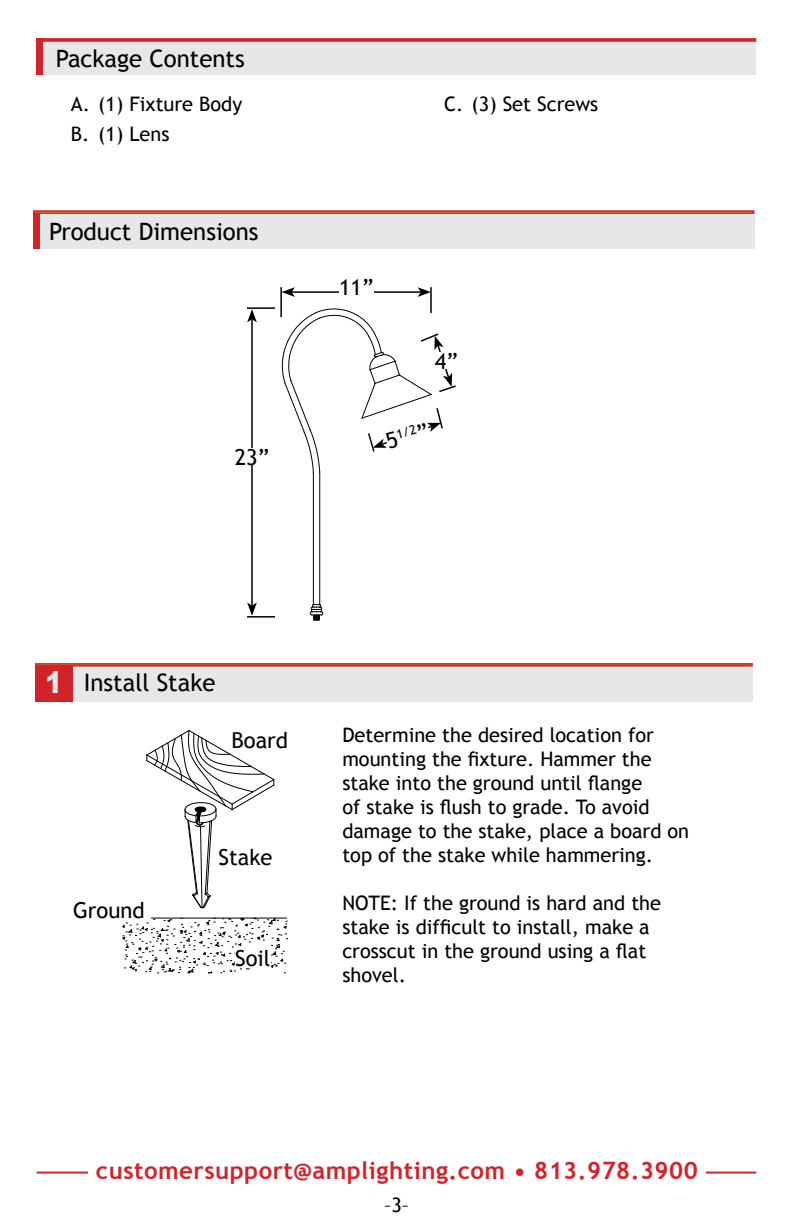
<style>
.page{position:relative;width:792px;height:1224px;background:#fff}
.page>*{position:absolute;margin:0;border:0;box-sizing:border-box;transform-origin:0 0}
.t1{font:900 30px "Arial";color:#e6e7e8;scale:.84 1}
.t2{font:700 24px "Trebuchet MS";letter-spacing:.02em;color:#d2232a}
.t3{font:24px "Trebuchet MS";color:#000}
.t4{font:22px "Trebuchet MS";color:#000}
.t5{font:20px/24px "Trebuchet MS";color:#000}
.t6{font:12.8px "Trebuchet MS";color:#000}
.s1{font-size:22px}
</style>
<div class="page">
<hr style="left:37px;top:1172px;width:719px;height:2px;background:#d2232a">
<div style="left:88px;top:1162px;width:617px;height:17px;background:#fff"></div>
<div style="left:35px;top:212px;width:719px;height:37px;background:#e6e7e8"></div>
<div style="left:33px;top:212px;width:7px;height:37px;background:#d2232a"></div>
<div style="left:33px;top:210px;width:721px;height:4px;border:2px solid #d2232a"></div>
<div style="left:42px;top:665px;width:711px;height:37px;background:#e6e7e8"></div>
<div style="left:35px;top:665px;width:37px;height:37px;background:#d2232a"></div>
<div style="left:35px;top:663px;width:718px;height:4px;border:2px solid #d2232a"></div>
<div style="left:43px;top:38px;width:713px;height:37px;background:#e6e7e8"></div>
<div style="left:36px;top:38px;width:7px;height:37px;background:#d2232a"></div>
<div style="left:37px;top:38px;width:719px;height:4px;border:2px solid #d2232a"></div>
<hr style="left:313px;top:472px;width:1px;height:133px;background:#030000">
<hr style="left:319px;top:472px;width:1px;height:133px;background:#030000">
<svg style="left:309px;top:604px;width:15px;height:17px"></svg>
<hr style="left:280px;top:287px;width:2px;height:30px;background:#000">
<hr style="left:430px;top:287px;width:2px;height:26px;background:#000">
<hr style="left:292px;top:291px;width:129px;height:2px;background:#000">
<svg style="left:282px;top:287px;width:13px;height:10px"></svg>
<svg style="left:418px;top:287px;width:13px;height:10px"></svg>
<hr style="left:247px;top:307px;width:28px;height:2px;background:#000">
<hr style="left:247px;top:616px;width:28px;height:2px;background:#000">
<hr style="left:251px;top:319px;width:2px;height:287px;background:#000">
<svg style="left:247px;top:602px;width:10px;height:14px"></svg>
<svg style="left:247px;top:309px;width:10px;height:13px"></svg>
<div style="left:235px;top:448px;width:35px;height:17px;background:#fff"></div>
<div style="left:339px;top:279px;width:35px;height:16px;background:#fff"></div>
<svg style="left:282px;top:308px;width:174px;height:165px"></svg>
<div style="left:435px;top:353px;width:24px;height:16px;background:#fff"></div>
<svg style="left:146px;top:730px;width:129px;height:179px"></svg>
<svg style="left:122px;top:917px;width:166px;height:57px"></svg>
<hr style="left:123px;top:918px;width:163px;height:1px;background:#000">
<div style="left:232px;top:729px;width:56px;height:22px;background:#fff"></div>
<div style="left:219px;top:846px;width:56px;height:22px;background:#fff"></div>
<div style="left:235px;top:947px;width:36px;height:21px;background:#fff"></div>
<div style="left:73px;top:899px;width:77px;height:23px;background:#fff"></div>
<p class="t3" style="left:56px;top:44px;width:191px">Package Contents</p>
<p class="t5" style="left:71px;top:89px;width:173px;line-height:29.8px">A. (1) Fixture Body<br>B. (1) Lens</p>
<p class="t5" style="left:444px;top:92px;width:156px">C. (3) Set Screws</p>
<p class="t3" style="left:49px;top:217px;width:211px">Product Dimensions</p>
<p class="t4" style="left:235px;top:444px;width:36px">23”</p>
<p class="t4" style="left:339px;top:275px;width:36px">11”</p>
<p class="t4" style="left:435px;top:348px;width:25px">4”</p>
<p class="t6" style="left:383px;top:430px;width:45px;rotate:-15deg"><span class="s1">5</span>1/2<span class="s1">”</span></p>
<h1 class="t1" style="left:46px;top:661px;width:22px">1</h1>
<p class="t3" style="left:84px;top:668px;width:133px">Install Stake</p>
<p class="t4" style="left:232px;top:727px;width:58px">Board</p>
<p class="t4" style="left:73px;top:898px;width:73px">Ground</p>
<p class="t4" style="left:219px;top:845px;width:55px">Stake</p>
<p class="t4" style="left:235px;top:945px;width:37px">Soil</p>
<p class="t5" style="left:342px;top:723px;width:348px">Determine the desired location for mounting the fixture. Hammer the stake into the ground until flange<br>of stake is flush to grade. To avoid damage to the stake, place a board on top of the stake while hammering.</p>
<p class="t5" style="left:342px;top:891px;width:320px">NOTE: If the ground is hard and the stake is difficult to install, make a crosscut in the ground using a flat shovel.</p>
<p class="t2" style="left:96px;top:1156px;width:603px">customersupport@amplighting.com • 813.978.3900</p>
<p class="t5" style="left:384px;top:1193px;width:27px">–3–</p>
</div>
